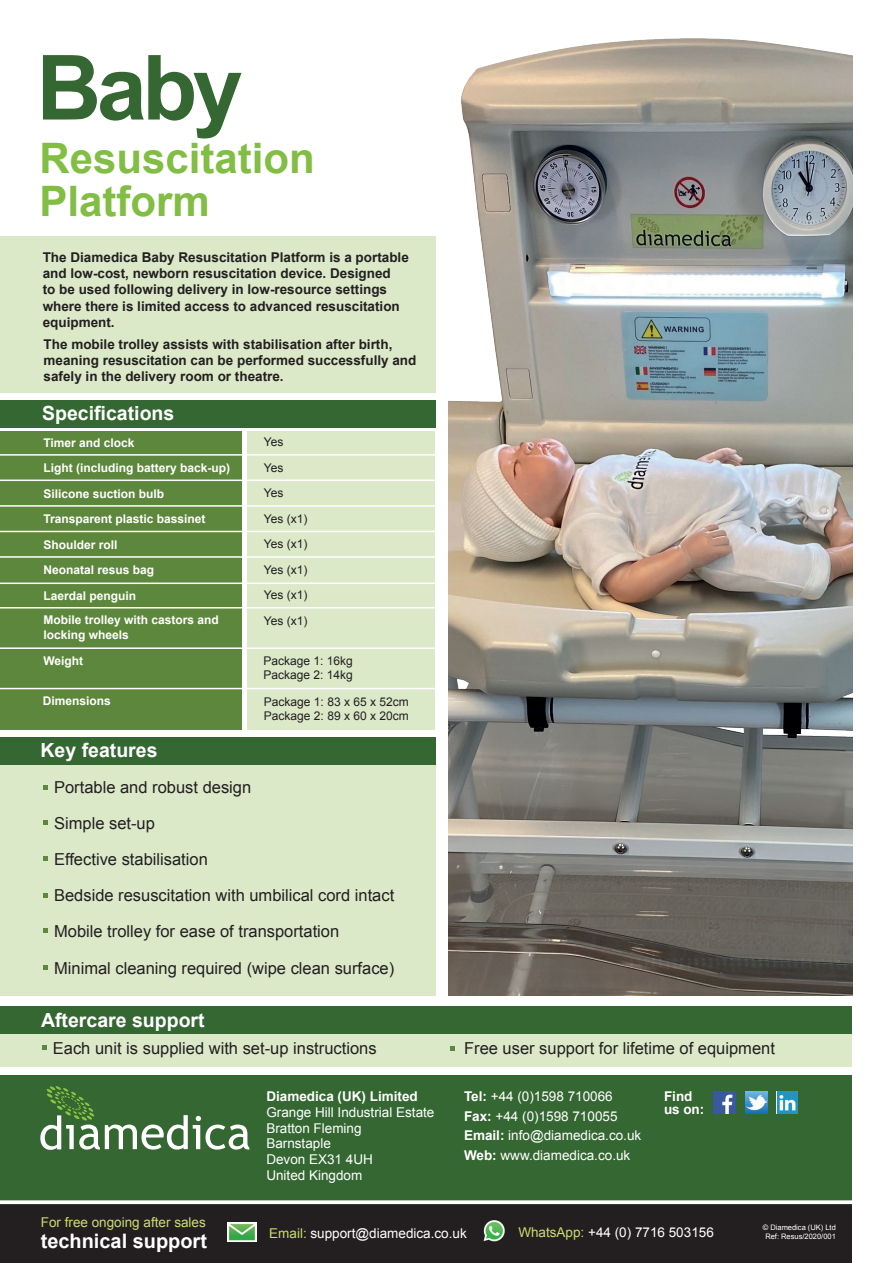
<style>
.page{position:relative;width:893px;height:1263px;background:#fff}
.page>*{position:absolute;margin:0;border:0;box-sizing:border-box;transform-origin:0 0}
.t1{font:700 90px "Arial";color:#356732}
.t2{font:700 42px/43.5px "Arial";color:#81be43}
.t3{font:700 19.95px "Arial";color:#fff}
.t4{font:700 19.5px "Arial";color:#fff}
.t5{font:16.5px/36px "Arial";color:#231f20}
.t6{font:700 13.5px/16.2px "Arial";color:#231f20}
.t7{font:13.5px/15.9px "Arial";color:#fff}
.t8{font:700 13.5px/12.5px "Arial";color:#fff}
.t9{font:13.5px "Arial";color:#cadd6e}
.t10{font:700 12px/25.5px "Arial";color:#fff}
.t11{font:12px/25.5px "Arial";color:#231f20}
.t12{font:7.5px/9px "Arial";color:#fff;text-align:center}
.s1{font-weight:700}
.s2{color:#cadd6e}
</style>
<div class="page">
<div style="left:0;top:1204px;width:852px;height:59px;background:#231f20"></div>
<img style="left:483px;top:1220px;width:22px;height:22px">
<img style="left:227px;top:1222px;width:30px;height:20px">
<div style="left:0;top:1076px;width:852px;height:125px;background:#356732"></div>
<div style="left:713px;top:1091px;width:23px;height:22px;background:#3a589e"></div>
<img style="left:722px;top:1094px;width:11px;height:19px">
<svg style="left:745px;top:1091px;width:23px;height:23px"></svg>
<img style="left:745px;top:1092px;width:22px;height:21px">
<div style="left:776px;top:1091px;width:22px;height:22px;background:#fff"></div>
<img style="left:777px;top:1091px;width:21px;height:22px">
<svg style="left:40px;top:1086px;width:209px;height:64px"></svg>
<svg style="left:0;top:1200px;width:852px;height:1px"></svg>
<div style="left:0;top:236px;width:435px;height:156px;background:#dbe9c9"></div>
<div style="left:221px;top:431px;width:214px;height:298px;background:#dbe9c9"></div>
<div style="left:0;top:431px;width:245px;height:298px;background:#5d873c"></div>
<hr style="left:243px;top:430px;width:4px;height:301px;background:#fff">
<div style="left:0;top:400px;width:435px;height:27px;background:#356732"></div>
<hr style="left:0;top:454px;width:436px;height:2px;background:#fff">
<hr style="left:0;top:479px;width:436px;height:2px;background:#fff">
<hr style="left:0;top:505px;width:438px;height:2px;background:#fff">
<hr style="left:0;top:556px;width:438px;height:2px;background:#fff">
<div style="left:0;top:764px;width:435px;height:231px;background:#dbe9c9"></div>
<div style="left:0;top:737px;width:435px;height:27px;background:#356732"></div>
<svg style="left:43px;top:785px;width:5px;height:4px"></svg>
<svg style="left:43px;top:820px;width:5px;height:5px"></svg>
<svg style="left:43px;top:856px;width:5px;height:5px"></svg>
<svg style="left:43px;top:893px;width:5px;height:5px"></svg>
<svg style="left:43px;top:928px;width:5px;height:5px"></svg>
<svg style="left:43px;top:965px;width:5px;height:4px"></svg>
<div style="left:0;top:1022px;width:852px;height:44px;background:#dbe9c9"></div>
<div style="left:0;top:1006px;width:852px;height:28px;background:#356732"></div>
<svg style="left:42px;top:1045px;width:4px;height:5px"></svg>
<svg style="left:450px;top:1046px;width:4px;height:4px"></svg>
<hr style="left:0;top:531px;width:435px;height:1px;background:#fff">
<hr style="left:0;top:582px;width:436px;height:2px;background:#fff">
<hr style="left:0;top:607px;width:438px;height:1px;background:#fff">
<hr style="left:0;top:688px;width:437px;height:1px;background:#fff">
<hr style="left:0;top:647px;width:435px;height:2px;background:#fff">
<img style="left:448px;top:38px;width:405px;height:957px">
<h1 class="t1" style="left:36px;top:29px;width:208px">Baby</h1>
<h2 class="t2" style="left:40px;top:138px;width:277px">Resuscitation<br>Platform</h2>
<p class="t6" style="left:43px;top:249px;width:368px">The Diamedica Baby Resuscitation Platform is a portable and low-cost, newborn resuscitation device. Designed<br>to be used following delivery in low-resource settings where there is limited access to advanced resuscitation equipment.</p>
<p class="t6" style="left:44px;top:336px;width:374px">The mobile trolley assists with stabilisation after birth, meaning resuscitation can be performed successfully and safely in the delivery room or theatre.</p>
<h3 class="t4" style="left:42px;top:400px;width:134px">Specifications</h3>
<p class="t10" style="left:43px;top:430px;width:188px">Timer and clock<br>Light (including battery back-up)<br>Silicone suction bulb<br>Transparent plastic bassinet<br>Shoulder roll<br>Neonatal resus bag<br>Laerdal penguin</p>
<p class="t11" style="left:264px;top:429px;width:45px">Yes<br>Yes<br>Yes<br>Yes (x1)<br>Yes (x1)<br>Yes (x1)<br>Yes (x1)<br>Yes (x1)</p>
<p class="t10" style="left:44px;top:613px;width:177px;line-height:14.4px">Mobile trolley with castors and locking wheels</p>
<p class="t10" style="left:43px;top:648px;width:41px">Weight</p>
<p class="t11" style="left:263px;top:654px;width:91px;line-height:14.4px">Package 1: 16kg<br>Package 2: 14kg</p>
<p class="t11" style="left:264px;top:695px;width:146px;line-height:14.4px">Package 1: 83 x 65 x 52cm<br>Package 2: 89 x 60 x 20cm</p>
<p class="t10" style="left:43px;top:688px;width:70px">Dimensions</p>
<h3 class="t4" style="left:40px;top:737px;width:119px">Key features</h3>
<p class="t5" style="left:54px;top:770px;width:342px">Portable and robust design<br>Simple set-up<br>Effective stabilisation<br>Bedside resuscitation with umbilical cord intact Mobile trolley for ease of transportation Minimal cleaning required (wipe clean surface)</p>
<h3 class="t4" style="left:41px;top:1007px;width:165px">Aftercare support</h3>
<p class="t5" style="left:53px;top:1030px;width:325px">Each unit is supplied with set-up instructions</p>
<p class="t5" style="left:464px;top:1030px;width:312px">Free user support for lifetime of equipment</p>
<p class="t8" style="left:266px;top:1090px;width:153px">Diamedica (UK) Limited</p>
<p class="t7" style="left:266px;top:1104px;width:170px">Grange Hill Industrial Estate<br>Bratton Fleming<br>Barnstaple<br>Devon EX31 4UH<br>United Kingdom</p>
<p class="t7" style="left:464px;top:1086px;width:179px;line-height:19.8px"><span class="s1">Tel:</span> +44 (0)1598 710066<br><span class="s1">Fax:</span> +44 (0)1598 710055<br><span class="s1">Email:</span> info@diamedica.co.uk<br><span class="s1">Web:</span> www.diamedica.co.uk</p>
<p class="t8" style="left:664px;top:1091px;width:42px">Find us on:</p>
<p class="t9" style="left:41px;top:1213px;width:167px">For free ongoing after sales</p>
<h3 class="t3" style="left:41px;top:1227px;width:168px">technical support</h3>
<p class="t7" style="left:269px;top:1225px;width:199px"><span class="s2">Email:</span> support@diamedica.co.uk</p>
<p class="t7" style="left:518px;top:1224px;width:197px"><span class="s2">WhatsApp:</span> +44 (0) 7716 503156</p>
<p class="t12" style="left:763px;top:1223px;width:75px">© Diamedica (UK) Ltd<br>Ref: Resus/2020/001</p>
</div>
